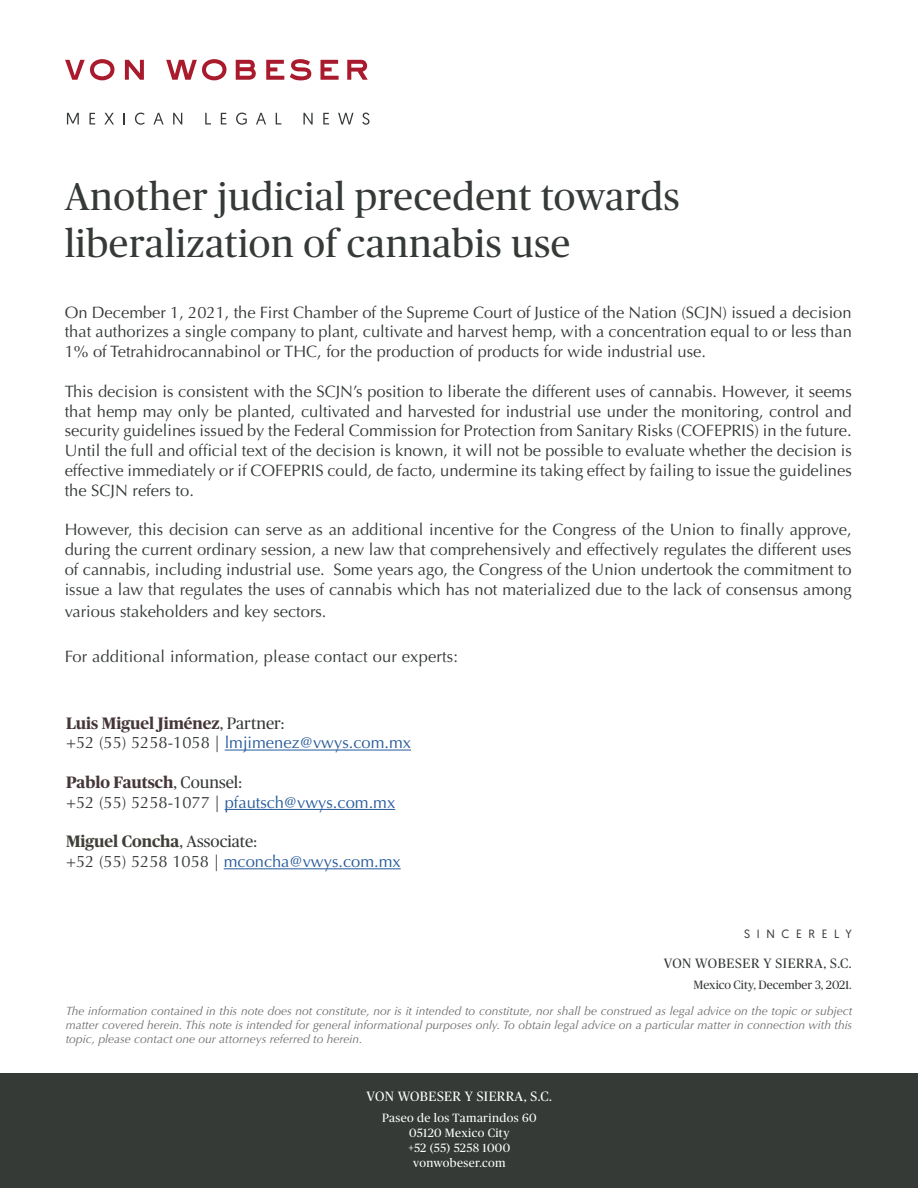
<style>
.page{position:relative;width:918px;height:1188px;background:#fff}
.page>*{position:absolute;margin:0;border:0;box-sizing:border-box;transform-origin:0 0}
.t1{font:39px/46.8px "Publico";letter-spacing:.015em;color:#353a36}
.t2{font:16.5px/19.8px "Optima";color:#353a36;text-align:justify}
.t3{font:16.5px "Optima";color:#275b9b}
.t4{font:700 16.5px "Publico";color:#453638}
.t5{font:700 16.5px "Publico";color:#3f3e38}
.t6{font:13.5px "Publico";letter-spacing:.03em;color:#fff}
.t7{font:13.5px "Publico";letter-spacing:.045em;color:#353a36}
.t8{font:italic 12px/14.4px "Optima";color:#6f6e70;text-align:justify}
.t9{font:12px/15px "Publico";letter-spacing:.03em;color:#fff;text-align:center}
.t10{font:12px "Publico";color:#353a36}
.t11{font:12px "Geomanist";letter-spacing:.56em;color:#353a36}
.s1{font-weight:400;color:#353a36}
.s2{color:#353a36}
</style>
<div class="page">
<svg style="left:65px;top:59px;width:49px;height:21px"></svg>
<svg style="left:125px;top:60px;width:19px;height:20px"></svg>
<svg style="left:166px;top:59px;width:60px;height:21px"></svg>
<svg style="left:236px;top:60px;width:20px;height:20px"></svg>
<svg style="left:266px;top:60px;width:18px;height:20px"></svg>
<svg style="left:290px;top:59px;width:21px;height:21px"></svg>
<svg style="left:321px;top:60px;width:18px;height:20px"></svg>
<svg style="left:347px;top:60px;width:21px;height:20px"></svg>
<svg style="left:67px;top:113px;width:12px;height:11px"></svg>
<svg style="left:89px;top:113px;width:6px;height:11px"></svg>
<svg style="left:104px;top:113px;width:10px;height:11px"></svg>
<svg style="left:135px;top:113px;width:10px;height:12px"></svg>
<svg style="left:153px;top:113px;width:11px;height:11px"></svg>
<svg style="left:173px;top:113px;width:9px;height:11px"></svg>
<svg style="left:205px;top:113px;width:6px;height:11px"></svg>
<svg style="left:221px;top:113px;width:6px;height:11px"></svg>
<svg style="left:236px;top:113px;width:11px;height:12px"></svg>
<svg style="left:256px;top:113px;width:10px;height:11px"></svg>
<svg style="left:276px;top:113px;width:5px;height:11px"></svg>
<svg style="left:303px;top:113px;width:10px;height:11px"></svg>
<svg style="left:323px;top:113px;width:6px;height:11px"></svg>
<svg style="left:338px;top:113px;width:16px;height:11px"></svg>
<svg style="left:362px;top:113px;width:8px;height:12px"></svg>
<div style="left:0;top:1074px;width:918px;height:114px;background:#353a36"></div>
<hr style="left:225px;top:750px;width:186px;height:1px;background:#275b9b">
<hr style="left:225px;top:809px;width:170px;height:1px;background:#275b9b">
<hr style="left:224px;top:868px;width:177px;height:1px;background:#275b9b">
<h1 class="t1" style="left:65px;top:173px;width:617px">Another judicial precedent towards liberalization of cannabis use</h1>
<p class="t2" style="left:65px;top:302px;width:789px">On December 1, 2021, the First Chamber of the Supreme Court of Justice of the Nation (SCJN) issued a decision that authorizes a single company to plant, cultivate and harvest hemp, with a concentration equal to or less than 1% of Tetrahidrocannabinol or THC, for the production of products for wide industrial use.</p>
<p class="t2" style="left:65px;top:382px;width:789px">This decision is consistent with the SCJN’s position to liberate the different uses of cannabis. However, it seems that hemp may only be planted, cultivated and harvested for industrial use under the monitoring, control and security guidelines issued by the Federal Commission for Protection from Sanitary Risks (COFEPRIS) in the future.<br>Until the full and official text of the decision is known, it will not be possible to evaluate whether the decision is effective immediately or if COFEPRIS could, de facto, undermine its taking effect by failing to issue the guidelines the SCJN refers to.</p>
<p class="t2" style="left:65px;top:520px;width:789px">However, this decision can serve as an additional incentive for the Congress of the Union to finally approve, during the current ordinary session, a new law that comprehensively and effectively regulates the different uses of cannabis, including industrial use. Some years ago, the Congress of the Union undertook the commitment to issue a law that regulates the uses of cannabis which has not materialized due to the lack of consensus among</p>
<p class="t2" style="left:65px;top:602px;width:263px">various stakeholders and key sectors.</p>
<p class="t2" style="left:65px;top:647px;width:395px">For additional information, please contact our experts:</p>
<p class="t4" style="left:66px;top:714px;width:220px">Luis Miguel Jiménez<span class="s1">, Partner:</span></p>
<p class="t3" style="left:66px;top:733px;width:347px"><span class="s2">+52 (55) 5258-1058 |</span> lmjimenez@vwys.com.mx</p>
<p class="t4" style="left:66px;top:773px;width:177px">Pablo Fautsch<span class="s1">, Counsel:</span></p>
<p class="t3" style="left:66px;top:793px;width:331px"><span class="s2">+52 (55) 5258-1077 |</span> pfautsch@vwys.com.mx</p>
<p class="t5" style="left:66px;top:832px;width:193px">Miguel Concha<span class="s1">, Associate:</span></p>
<p class="t3" style="left:66px;top:852px;width:336px"><span class="s2">+52 (55) 5258 1058 |</span> mconcha@vwys.com.mx</p>
<p class="t11" style="left:744px;top:926px;width:109px">SINCERELY</p>
<p class="t7" style="left:664px;top:956px;width:190px">VON WOBESER Y SIERRA, S.C.</p>
<p class="t10" style="left:694px;top:978px;width:160px">Mexico City, December 3, 2021.</p>
<p class="t8" style="left:66px;top:1003px;width:788px">The information contained in this note does not constitute, nor is it intended to constitute, nor shall be construed as legal advice on the topic or subject matter covered herein. This note is intended for general informational purposes only. To obtain legal advice on a particular matter in connection with this topic, please contact one our attorneys referred to herein.</p>
<p class="t6" style="left:367px;top:1089px;width:187px">VON WOBESER Y SIERRA, S.C.</p>
<p class="t9" style="left:382px;top:1111px;width:156px">Paseo de los Tamarindos 60<br>05120 Mexico City<br>+52 (55) 5258 1000 vonwobeser.com</p>
</div>
